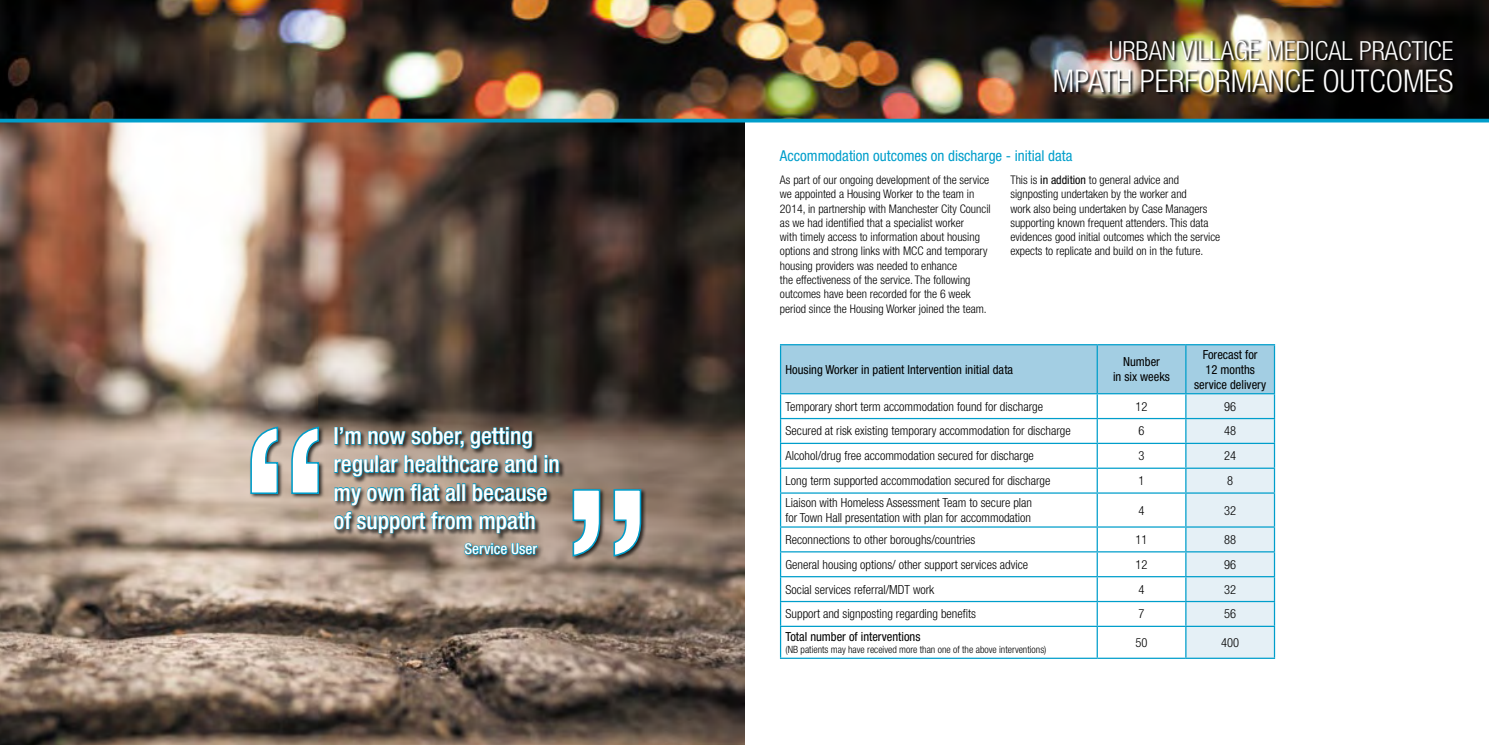
<style>
.page{position:relative;width:1489px;height:745px;background:#fff}
.page>*{position:absolute;margin:0;border:0;box-sizing:border-box;transform-origin:0 0}
.t1{font:500 condensed 229.75px "Helvetica Neue LT Std";color:#fff}
.t2{font:300 condensed 31.25px "Helvetica Neue LT Std";color:#fff}
.t3{font:300 condensed 26.25px "Helvetica Neue LT Std";color:#fff}
.t4{font:500 condensed 23.5px/28.1px "Helvetica Neue LT Std";color:#fff}
.t5{font:condensed 15px "Helvetica Neue LT Std";color:#009ecb}
.t6{font:500 condensed 15px "Helvetica Neue LT Std";color:#fff}
.t7{font:300 condensed 12.5px/15px "Helvetica Neue LT Std";color:#000}
.t8{font:condensed 12.5px/15px "Helvetica Neue LT Std";color:#000;text-align:center}
.t9{font:300 condensed 11.88px/14.2px "Helvetica Neue LT Std";color:#000}
.t10{font:300 condensed 10px "Helvetica Neue LT Std";color:#000}
.s1{font-weight:400}
</style>
<div class="page">
<img style="left:0;top:0;width:1488px;height:119px">
<img style="left:0;top:122px;width:744px;height:622px">
<img style="left:1054px;top:40px;width:402px;height:55px">
<svg style="left:780px;top:344px;width:494px;height:313px"></svg>
<hr style="left:780px;top:625px;width:317px;height:1px;background:#009ecb">
<hr style="left:780px;top:626px;width:1px;height:31px;background:#009ecb">
<hr style="left:1097px;top:625px;width:88px;height:1px;background:#009ecb">
<hr style="left:1096px;top:626px;width:1px;height:31px;background:#009ecb">
<hr style="left:1185px;top:625px;width:89px;height:1px;background:#009ecb">
<hr style="left:1185px;top:626px;width:1px;height:31px;background:#009ecb">
<hr style="left:1273px;top:626px;width:1px;height:31px;background:#009ecb">
<hr style="left:780px;top:657px;width:317px;height:1px;background:#009ecb">
<hr style="left:1097px;top:657px;width:88px;height:1px;background:#009ecb">
<hr style="left:1185px;top:657px;width:89px;height:1px;background:#009ecb">
<div style="left:250px;top:426px;width:75px;height:72px;background:#000;opacity:.75"></div>
<svg style="left:249px;top:425px;width:71px;height:69px;background:#646d6a"></svg>
<div style="left:333px;top:425px;width:232px;height:115px;background:#000;opacity:.75"></div>
<svg style="left:333px;top:423px;width:226px;height:110px;background:#6e7f7d"></svg>
<div style="left:572px;top:488px;width:75px;height:74px;background:#000;opacity:.75"></div>
<svg style="left:572px;top:488px;width:70px;height:69px;background:#4e5755"></svg>
<hr style="left:0;top:119px;width:1488px;height:3px;background:#009ecb">
<div style="left:463px;top:541px;width:81px;height:19px;background:#000;opacity:.75"></div>
<svg style="left:464px;top:542px;width:74px;height:16px"></svg>
<h1 class="t1" style="left:236px;top:372px;width:99px">“</h1>
<h3 class="t4" style="left:333px;top:421px;width:228px">I’m now sober, getting regular healthcare and in my own flat all because of support from mpath</h3>
<p class="t6" style="left:464px;top:539px;width:74px">Service User</p>
<h1 class="t1" style="left:558px;top:435px;width:99px">”</h1>
<h3 class="t3" style="left:1109px;top:35px;width:346px">URBAN VILLAGE MEDICAL PRACTICE</h3>
<h2 class="t2" style="left:1052px;top:63px;width:287px">MPATH PERFORMANCE outcomes</h2>
<p class="t5" style="left:780px;top:147px;width:294px">Accommodation outcomes on discharge - initial data</p>
<p class="t9" style="left:780px;top:172px;width:212px">As part of our ongoing development of the service we appointed a Housing Worker to the team in 2014, in partnership with Manchester City Council as we had identified that a specialist worker<br>with timely access to information about housing options and strong links with MCC and temporary housing providers was needed to enhance<br>the effectiveness of the service. The following outcomes have been recorded for the 6 week period since the Housing Worker joined the team.</p>
<p class="t9" style="left:1010px;top:172px;width:211px">This is <span class="s1">in addition</span> to general advice and signposting undertaken by the worker and<br>work also being undertaken by Case Managers supporting known frequent attenders. This data evidences good initial outcomes which the service expects to replicate and build on in the future.</p>
<p class="t8" style="left:785px;top:361px;width:229px">Housing Worker in patient Intervention initial data</p>
<p class="t8" style="left:1113px;top:354px;width:58px">Number<br>in six weeks</p>
<p class="t8" style="left:1193px;top:346px;width:74px">Forecast for<br>12 months service delivery</p>
<p class="t7" style="left:785px;top:398px;width:259px">Temporary short term accommodation found for discharge</p>
<p class="t7" style="left:1135px;top:398px;width:14px">12</p>
<p class="t7" style="left:1224px;top:398px;width:13px">96</p>
<p class="t7" style="left:785px;top:423px;width:287px">Secured at risk existing temporary accommodation for discharge</p>
<p class="t7" style="left:1138px;top:423px;width:7px">6</p>
<p class="t7" style="left:1224px;top:423px;width:13px">48</p>
<p class="t7" style="left:785px;top:448px;width:250px">Alcohol/drug free accommodation secured for discharge</p>
<p class="t7" style="left:1138px;top:448px;width:7px">3</p>
<p class="t7" style="left:1224px;top:448px;width:13px">24</p>
<p class="t7" style="left:785px;top:472px;width:266px">Long term supported accommodation secured for discharge</p>
<p class="t7" style="left:1138px;top:472px;width:7px">1</p>
<p class="t7" style="left:1227px;top:472px;width:7px">8</p>
<p class="t7" style="left:785px;top:494px;width:248px">Liaison with Homeless Assessment Team to secure plan for Town Hall presentation with plan for accommodation</p>
<p class="t7" style="left:1138px;top:502px;width:7px">4</p>
<p class="t7" style="left:1224px;top:502px;width:13px">32</p>
<p class="t7" style="left:785px;top:531px;width:191px">Reconnections to other boroughs/countries</p>
<p class="t7" style="left:1135px;top:531px;width:14px">11</p>
<p class="t7" style="left:1224px;top:531px;width:13px">88</p>
<p class="t7" style="left:785px;top:556px;width:244px">General housing options/ other support services advice</p>
<p class="t7" style="left:1135px;top:556px;width:14px">12</p>
<p class="t7" style="left:1224px;top:556px;width:13px">96</p>
<p class="t7" style="left:785px;top:581px;width:150px">Social services referral/MDT work</p>
<p class="t7" style="left:1138px;top:581px;width:7px">4</p>
<p class="t7" style="left:1224px;top:581px;width:13px">32</p>
<p class="t7" style="left:785px;top:606px;width:192px">Support and signposting regarding benefits</p>
<p class="t7" style="left:1138px;top:606px;width:7px">7</p>
<p class="t7" style="left:1224px;top:606px;width:13px">56</p>
<p class="t8" style="left:785px;top:628px;width:136px">Total number of interventions</p>
<p class="t10" style="left:785px;top:643px;width:262px">(NB patients may have received more than one of the above interventions)</p>
<p class="t7" style="left:1135px;top:634px;width:13px">50</p>
<p class="t7" style="left:1221px;top:634px;width:19px">400</p>
</div>
